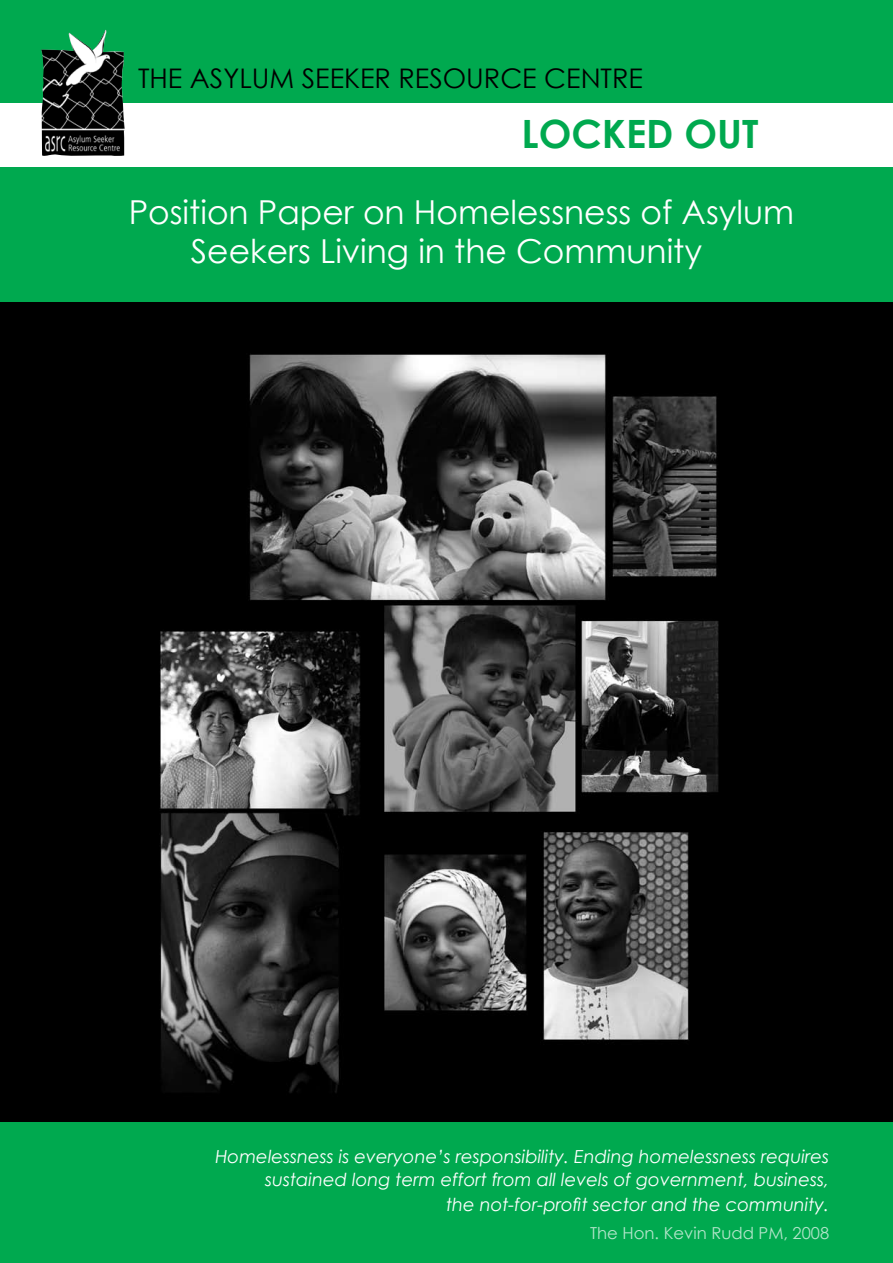
<style>
.page{position:relative;width:893px;height:1263px;background:#00a94f}
.page>*{position:absolute;margin:0;border:0;box-sizing:border-box;transform-origin:0 0}
.t1{font:700 39px "Century Gothic";color:#00a94f}
.t2{font:33px/39px "Century Gothic";color:#fff}
.t3{font:27px "Century Gothic";color:#000}
.t4{font:italic 18px/22.5px "Century Gothic";color:#fff;text-align:right}
.t5{font:16.5px "Century Gothic";color:#b3e5ca}
</style>
<div class="page">
<img style="left:0;top:303px;width:893px;height:819px">
<div style="left:0;top:103px;width:893px;height:63px;background:#fff"></div>
<img style="left:41px;top:30px;width:84px;height:126px">
<h3 class="t3" style="left:138px;top:62px;width:506px">Th e Asylum Seeker Resource Centre</h3>
<h1 class="t1" style="left:521px;top:110px;width:239px">LOCKED OUT</h1>
<h2 class="t2" style="left:191px;top:192px;width:605px;text-indent:-62px">Position Paper on Homelessness of Asylum<br>Seekers Living in the Community</h2>
<p class="t4" style="left:215px;top:1145px;width:615px">Homelessness is everyone’s responsibility. Ending homelessness requires sustained long term effort from all levels of government, business,</p>
<p class="t4" style="left:446px;top:1193px;width:385px">the not-for-profit sector and the community.</p>
<p class="t5" style="left:590px;top:1223px;width:241px">The Hon. Kevin Rudd PM, 2008</p>
</div>
